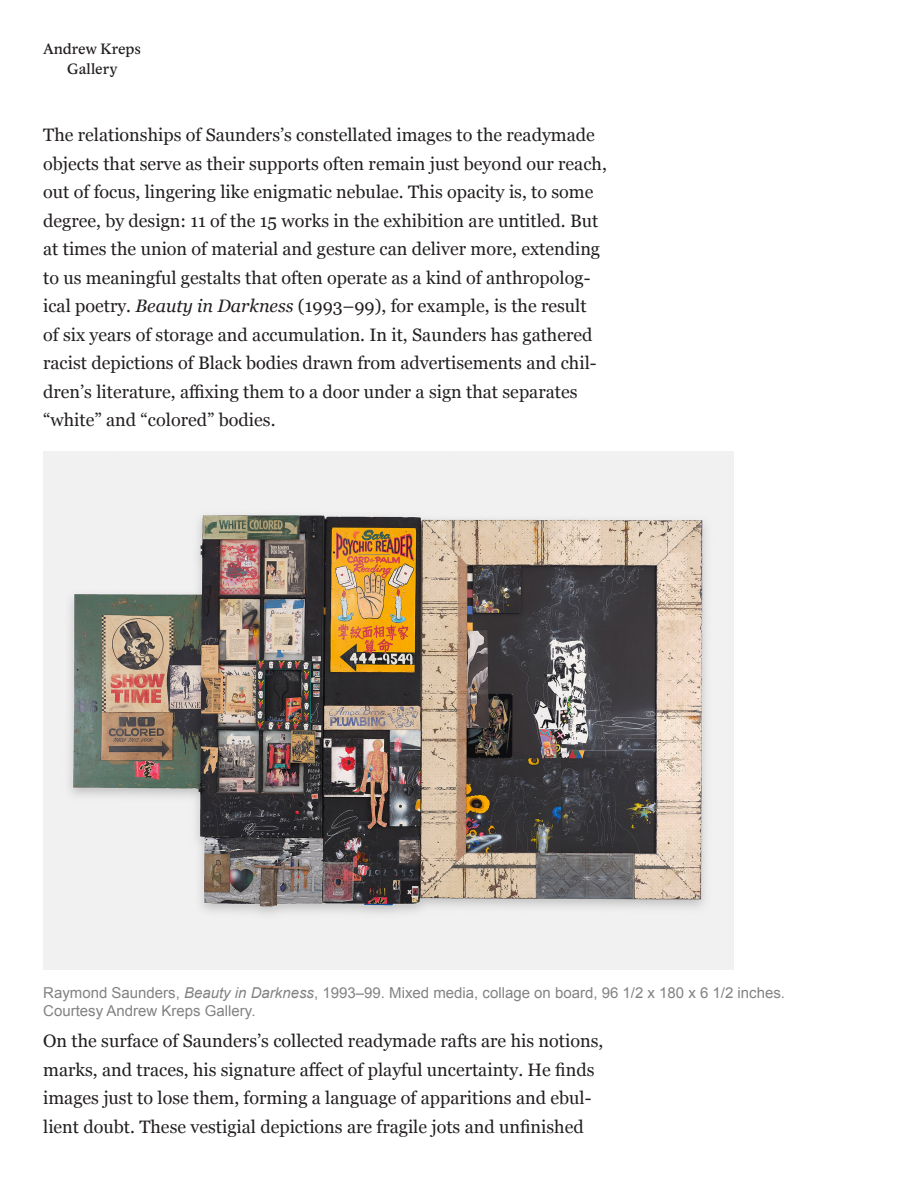
<style>
.page{position:relative;width:918px;height:1188px;background:#fff}
.page>*{position:absolute;margin:0;border:0;box-sizing:border-box;transform-origin:0 0}
.t1{font:18px/28.5px "Georgia";color:#231f20}
.t2{font:15px/18px "Arial";color:#818281}
.main_text{font:15px "Academica Text";letter-spacing:.01em;color:#231f20}
.s1{font-style:italic}
</style>
<div class="page">
<img style="left:43px;top:451px;width:690px;height:518px">
<p class="main_text" style="left:44px;top:40px;width:99px">Andrew Kreps</p>
<p class="main_text" style="left:67px;top:60px;width:52px">Gallery</p>
<p class="t1" style="left:43px;top:120px;width:565px">The relationships of Saunders’s constellated images to the readymade objects that serve as their supports often remain just beyond our reach, out of focus, lingering like enigmatic nebulae. This opacity is, to some degree, by design: 11 of the 15 works in the exhibition are untitled. But at times the union of material and gesture can deliver more, extending to us meaningful gestalts that often operate as a kind of anthropolog&shy;ical poetry. <span class="s1">Beauty in Darkness</span> (1993–99), for example, is the result<br>of six years of storage and accumulation. In it, Saunders has gathered racist depictions of Black bodies drawn from advertisements and chil&shy;dren’s literature, affixing them to a door under a sign that separates “white” and “colored” bodies.</p>
<p class="t2" style="left:43px;top:984px;width:743px">Raymond Saunders, <span class="s1">Beauty in Darkness</span>, 1993–99. Mixed media, collage on board, 96 1/2 x 180 x 6 1/2 inches.<br>Courtesy Andrew Kreps Gallery.</p>
<p class="t1" style="left:43px;top:1026px;width:562px">On the surface of Saunders’s collected readymade rafts are his notions, marks, and traces, his signature affect of playful uncertainty. He finds images just to lose them, forming a language of apparitions and ebul&shy;lient doubt. These vestigial depictions are fragile jots and unfinished</p>
</div>
